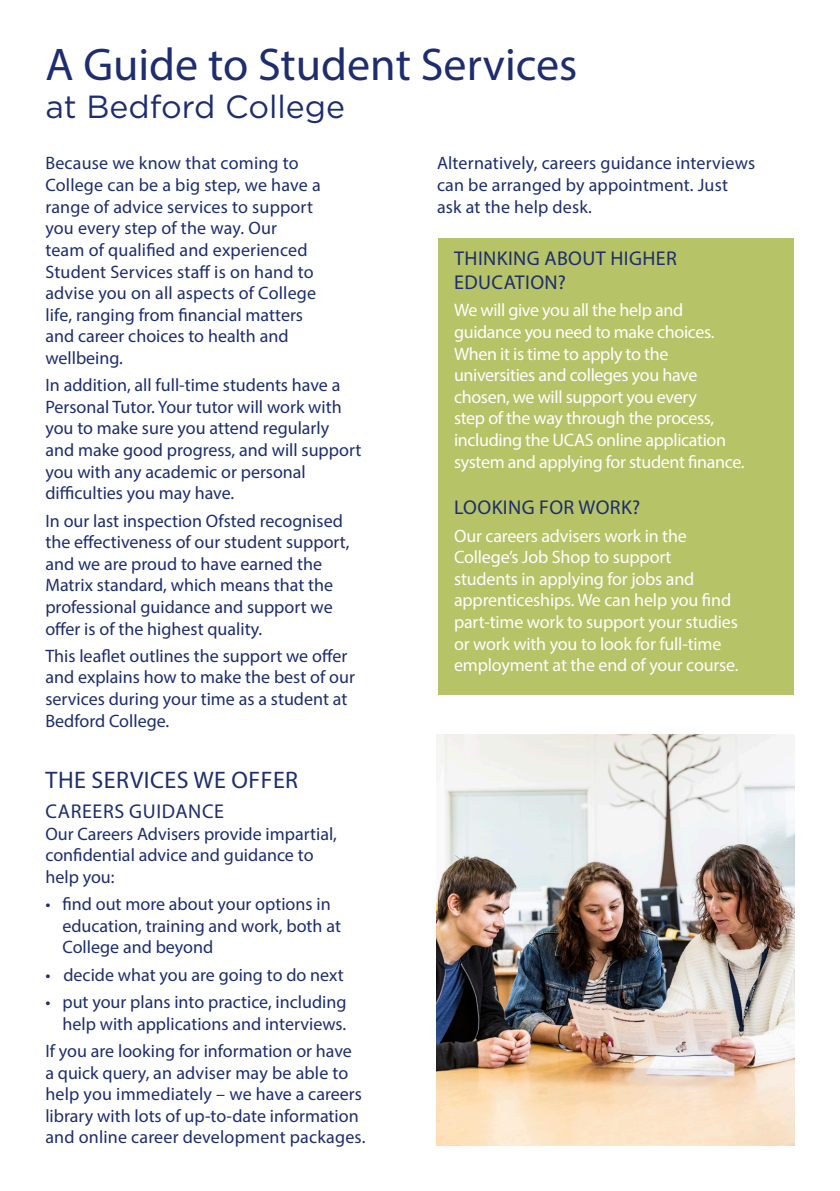
<style>
.page{position:relative;width:840px;height:1191px;background:#fff}
.page>*{position:absolute;margin:0;border:0;box-sizing:border-box;transform-origin:0 0}
.t1{font:46px "Myriad Pro";color:#1d2d6f}
.t2{font:32px "Gotham";color:#1d2d6f}
.intro{font:24px "Myriad Pro";letter-spacing:.02em;color:#1d2d6f}
.intro-2{font:20px/24px "Myriad Pro";letter-spacing:.02em;color:#1d2d6f}
.intro-3{font:18px/21.6px "Myriad Pro";color:#1d2d6f}
.t3{font:18px/21.6px "Myriad Pro";letter-spacing:-.02em;color:#fff}
.body_text{font:18px/21.6px "Myriad Pro";color:#1d2d6f}
.body_copy_centered{font:18px/21.6px "Myriad Pro";color:#1d2d6f}
</style>
<div class="page">
<div style="left:438px;top:238px;width:355px;height:456px;background:#b6c367"></div>
<img style="left:436px;top:734px;width:358px;height:411px">
<p class="t1" style="left:45px;top:36px;width:533px">A Guide to Student Services</p>
<p class="t2" style="left:45px;top:86px;width:301px">at Bedford College</p>
<p class="intro-3" style="left:45px;top:152px;width:277px">Because we know that coming to<br>College can be a big step, we have a range of advice services to support you every step of the way. Our<br>team of qualified and experienced<br>Student Services staff is on hand to advise you on all aspects of College life, ranging from financial matters and career choices to health and wellbeing.</p>
<p class="intro-3" style="left:45px;top:374px;width:317px">In addition, all full-time students have a Personal Tutor. Your tutor will work with you to make sure you attend regularly and make good progress, and will support you with any academic or personal difficulties you may have.</p>
<p class="body_copy_centered" style="left:45px;top:509px;width:305px">In our last inspection Ofsted recognised the effectiveness of our student support, and we are proud to have earned the Matrix standard, which means that the professional guidance and support we offer is of the highest quality.</p>
<p class="intro-3" style="left:45px;top:644px;width:311px">This leaflet outlines the support we offer and explains how to make the best of our services during your time as a student at Bedford College.</p>
<p class="intro" style="left:46px;top:765px;width:254px">THE SERVICES WE OFFER</p>
<p class="intro-2" style="left:46px;top:799px;width:180px">CAREERS GUIDANCE</p>
<p class="body_text" style="left:45px;top:822px;width:293px">Our Careers Advisers provide impartial, confidential advice and guidance to help you:</p>
<p class="intro-3" style="left:62px;top:893px;width:280px;text-indent:-17px">• find out more about your options in education, training and work, both at<br>College and beyond</p>
<p class="intro-3" style="left:45px;top:963px;width:300px">• decide what you are going to do next</p>
<p class="intro-3" style="left:45px;top:991px;width:302px;text-align:right">• put your plans into practice, including help with applications and interviews.</p>
<p class="body_text" style="left:45px;top:1039px;width:321px">If you are looking for information or have<br>a quick query, an adviser may be able to help you immediately – we have a careers library with lots of up-to-date information and online career development packages.</p>
<p class="body_text" style="left:437px;top:152px;width:319px">Alternatively, careers guidance interviews can be arranged by appointment. Just ask at the help desk.</p>
<p class="intro-2" style="left:454px;top:246px;width:224px">THINKING ABOUT HIGHER<br>EDUCATION?</p>
<p class="t3" style="left:454px;top:299px;width:292px">We will give you all the help and guidance you need to make choices.<br>When it is time to apply to the universities and colleges you have chosen, we will support you every<br>step of the way through the process, including the UCAS online application system and applying for student finance.</p>
<p class="intro-2" style="left:454px;top:495px;width:187px">LOOKING FOR WORK?</p>
<p class="t3" style="left:454px;top:524px;width:286px">Our careers advisers work in the College’s Job Shop to support students in applying for jobs and apprenticeships. We can help you find part-time work to support your studies or work with you to look for full-time employment at the end of your course.</p>
</div>
